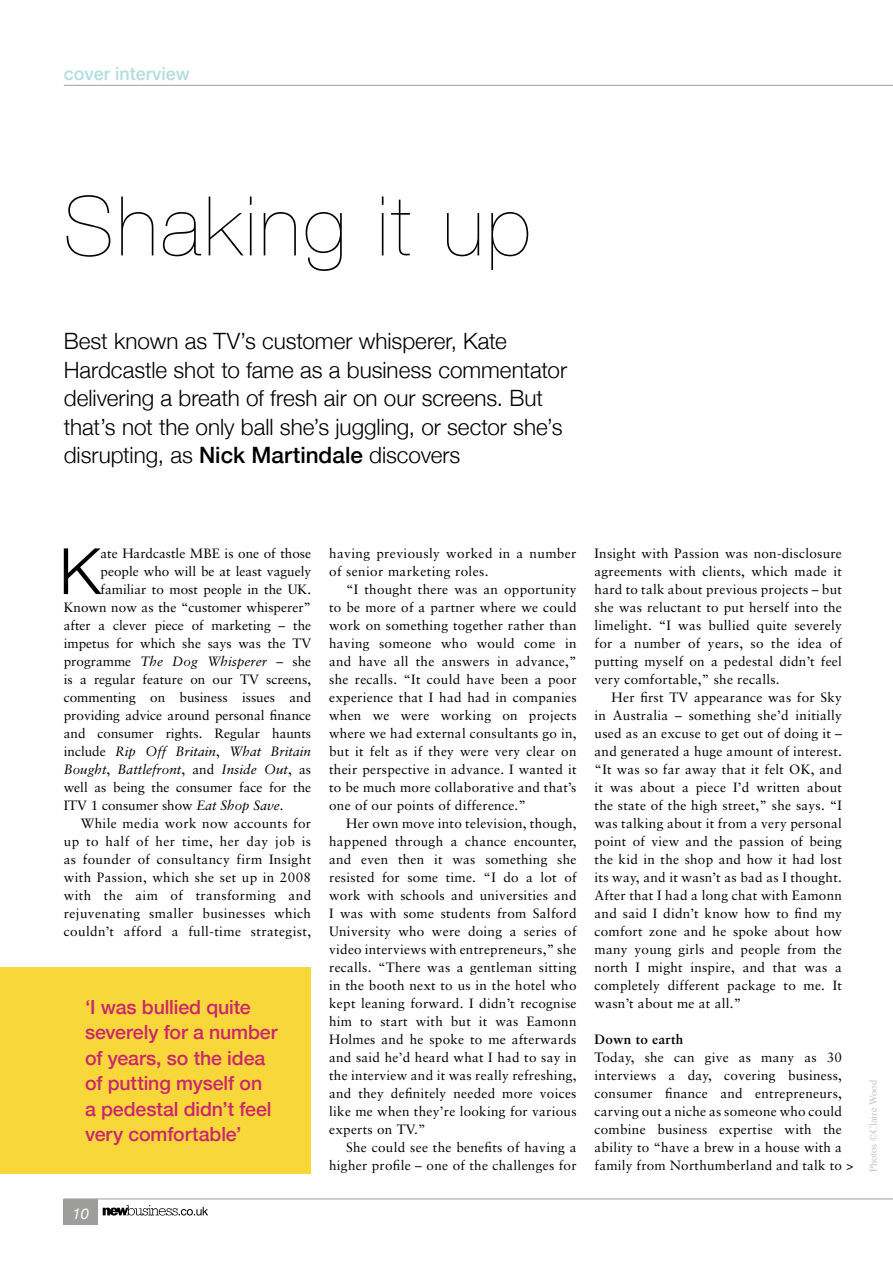
<style>
.page{position:relative;width:893px;height:1263px;background:#fff}
.page>*{position:absolute;margin:0;border:0;box-sizing:border-box;transform-origin:0 0}
.t1{font:200 82.5px "Helvetica Neue";letter-spacing:.04em;color:#000}
.t2{font:300 63.9px "Helvetica Neue";color:#000}
.t3{font:300 22.5px/28.5px "Helvetica Neue";color:#000}
.t4{font:500 19.5px/25.5px "Helvetica Neue";letter-spacing:-.005em;color:#cc266e}
.t5{font:500 18px "Helvetica Neue";color:#b3dde0}
.t6{font:italic 15px "Helvetica Neue";color:#fff}
.t7{font:13.5px/18px "Sabon";letter-spacing:.02em;color:#000;text-align:justify}
.t8{font:13.5px "Sabon";color:#000}
.t9{font:italic 13.5px "Sabon";color:#000}
.t10{font:700 13.5px "Sabon";letter-spacing:.02em;color:#000}
.t11{font:10.5px "Times";color:#c6c5c5}
.s1{font-weight:500}
.s2{font-style:normal}
.s3{font-style:italic}
</style>
<div class="page">
<hr style="left:64px;top:85px;width:829px;height:1px;background:#9d9d9c">
<div style="left:64px;top:1199px;width:34px;height:26px;background:#9d9d9c"></div>
<hr style="left:64px;top:1199px;width:829px;height:1px;background:#9d9d9c">
<svg style="left:103px;top:1205px;width:105px;height:10px"></svg>
<div style="left:0;top:968px;width:311px;height:206px;background:#f8d73a"></div>
<h3 class="t5" style="left:64px;top:59px;width:128px">cover interview</h3>
<h1 class="t1" style="left:64px;top:162px;width:469px">Shaking it up</h1>
<p class="t3" style="left:64px;top:325px;width:505px">Best known as TV’s customer whisperer, Kate Hardcastle shot to fame as a business commentator delivering a breath of fresh air on our screens. But that’s not the only ball she’s juggling, or sector she’s disrupting, as <span class="s1">Nick Martindale</span> discovers</p>
<h2 class="t2" style="left:59px;top:520px;width:43px">K</h2>
<p class="t8" style="left:101px;top:545px;width:212px">ate Hardcastle MBE is one of those</p>
<p class="t8" style="left:101px;top:563px;width:212px">people who will be at least vaguely</p>
<p class="t8" style="left:101px;top:581px;width:212px">familiar to most people in the UK.</p>
<p class="t8" style="left:64px;top:599px;width:249px">Known now as the “customer whisperer”</p>
<p class="t8" style="left:64px;top:617px;width:249px">after a clever piece of marketing – the</p>
<p class="t8" style="left:64px;top:635px;width:249px">impetus for which she says was the TV</p>
<p class="t9" style="left:64px;top:653px;width:249px"><span class="s2">programme</span> The Dog Whisperer <span class="s2">– she</span></p>
<p class="t8" style="left:64px;top:671px;width:249px">is a regular feature on our TV screens,</p>
<p class="t8" style="left:64px;top:689px;width:249px">commenting on business issues and</p>
<p class="t8" style="left:64px;top:707px;width:249px">providing advice around personal finance</p>
<p class="t8" style="left:64px;top:725px;width:249px">and consumer rights. Regular haunts</p>
<p class="t9" style="left:64px;top:743px;width:249px"><span class="s2">include</span> Rip Off Britain<span class="s2">,</span> What Britain</p>
<p class="t9" style="left:64px;top:761px;width:249px">Bought<span class="s2">,</span> Battlefront<span class="s2">, and</span> Inside Out<span class="s2">, as</span></p>
<p class="t8" style="left:64px;top:779px;width:249px">well as being the consumer face for the</p>
<p class="t8" style="left:64px;top:797px;width:221px">ITV 1 consumer show <span class="s3">Eat Shop Save</span>.</p>
<p class="t7" style="left:81px;top:814px;width:232px">While media work now accounts for</p>
<p class="t7" style="left:64px;top:832px;width:249px">up to half of her time, her day job is</p>
<p class="t7" style="left:64px;top:850px;width:249px">as founder of consultancy firm Insight</p>
<p class="t7" style="left:64px;top:868px;width:249px">with Passion, which she set up in 2008</p>
<p class="t7" style="left:64px;top:886px;width:249px">with the aim of transforming and</p>
<p class="t7" style="left:64px;top:904px;width:249px">rejuvenating smaller businesses which</p>
<p class="t7" style="left:64px;top:922px;width:249px">couldn’t afford a full-time strategist,</p>
<h3 class="t4" style="left:85px;top:992px;width:194px">‘I was bullied quite severely for a number of years, so the idea of putting myself on a pedestal didn’t feel very comfortable’</h3>
<p class="t6" style="left:72px;top:1202px;width:18px">10</p>
<p class="t7" style="left:329px;top:544px;width:249px">having previously worked in a number of senior marketing roles.</p>
<p class="t7" style="left:329px;top:580px;width:249px;text-indent:17px">“I thought there was an opportunity to be more of a partner where we could work on something together rather than having someone who would come in and have all the answers in advance,” she recalls. “It could have been a poor experience that I had had in companies when we were working on projects where we had external consultants go in, but it felt as if they were very clear on their perspective in advance. I wanted it to be much more collaborative and that’s one of our points of difference.”</p>
<p class="t7" style="left:329px;top:814px;width:249px;text-indent:17px">Her own move into television, though, happened through a chance encounter, and even then it was something she resisted for some time. “I do a lot of work with schools and universities and I was with some students from Salford University who were doing a series of video interviews with entrepreneurs,” she recalls. “There was a gentleman sitting in the booth next to us in the hotel who kept leaning forward. I didn’t recognise him to start with but it was Eamonn Holmes and he spoke to me afterwards and said he’d heard what I had to say in the interview and it was really refreshing, and they definitely needed more voices like me when they’re looking for various experts on TV.”</p>
<p class="t7" style="left:329px;top:1138px;width:249px;text-align:right">She could see the benefits of having a higher profile – one of the challenges for</p>
<p class="t7" style="left:595px;top:544px;width:249px">Insight with Passion was non-disclosure agreements with clients, which made it hard to talk about previous projects – but she was reluctant to put herself into the limelight. “I was bullied quite severely for a number of years, so the idea of putting myself on a pedestal didn’t feel very comfortable,” she recalls.</p>
<p class="t7" style="left:595px;top:688px;width:249px;text-indent:17px">Her first TV appearance was for Sky in Australia – something she’d initially used as an excuse to get out of doing it – and generated a huge amount of interest. “It was so far away that it felt OK, and it was about a piece I’d written about the state of the high street,” she says. “I was talking about it from a very personal point of view and the passion of being the kid in the shop and how it had lost its way, and it wasn’t as bad as I thought.<br>After that I had a long chat with Eamonn and said I didn’t know how to find my comfort zone and he spoke about how many young girls and people from the north I might inspire, and that was a completely different package to me. It wasn’t about me at all.”</p>
<p class="t10" style="left:595px;top:1031px;width:90px">Down to earth</p>
<p class="t7" style="left:595px;top:1048px;width:249px">Today, she can give as many as 30 interviews a day, covering business, consumer finance and entrepreneurs, carving out a niche as someone who could combine business expertise with the ability to “have a brew in a house with a</p>
<p class="t7" style="left:595px;top:1156px;width:261px">family from Northumberland and talk to &gt;</p>
<p class="t11" style="left:864px;top:1172px;width:94px;rotate:-90deg">Photos ©Claire Wood</p>
</div>
